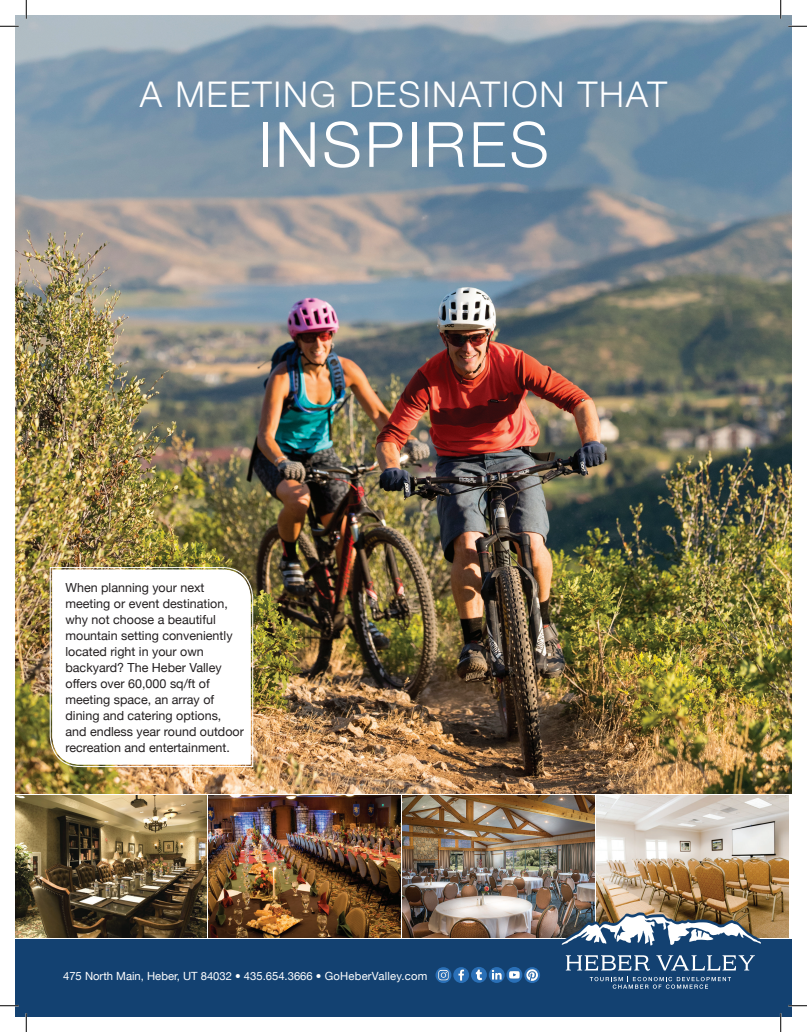
<style>
.page{position:relative;width:807px;height:1032px;background:#fff}
.page>*{position:absolute;margin:0;border:0;box-sizing:border-box;transform-origin:0 0}
.t1{font:300 62.5px "Helvetica Neue";letter-spacing:.05em;color:#fff}
.t2{font:300 35.38px "Helvetica Neue";letter-spacing:.05em;color:#fff}
.t3{font:12.5px/16px "Helvetica Neue";color:#231f20}
.t4{font:11.25px "Helvetica Neue";color:#fff}
</style>
<div class="page">
<img style="left:402px;top:795px;width:192px;height:141px">
<img style="left:596px;top:795px;width:191px;height:141px">
<img style="left:209px;top:795px;width:191px;height:141px">
<img style="left:15px;top:15px;width:776px;height:778px">
<div style="left:15px;top:939px;width:776px;height:77px;background:#134171"></div>
<img style="left:559px;top:912px;width:201px;height:33px">
<svg style="left:565px;top:955px;width:85px;height:15px"></svg>
<svg style="left:656px;top:955px;width:98px;height:15px"></svg>
<svg style="left:589px;top:976px;width:141px;height:12px"></svg>
<svg style="left:435px;top:967px;width:105px;height:15px"></svg>
<svg style="left:49px;top:566px;width:204px;height:201px"></svg>
<svg style="left:51px;top:568px;width:201px;height:197px"></svg>
<img style="left:15px;top:795px;width:192px;height:141px">
<svg style="left:0;top:25px;width:19px;height:2px"></svg>
<svg style="left:788px;top:25px;width:18px;height:2px"></svg>
<svg style="left:0;top:1004px;width:19px;height:2px"></svg>
<svg style="left:788px;top:1004px;width:18px;height:2px"></svg>
<svg style="left:25px;top:0;width:2px;height:19px"></svg>
<svg style="left:25px;top:1013px;width:2px;height:18px"></svg>
<svg style="left:779px;top:0;width:2px;height:19px"></svg>
<svg style="left:779px;top:1013px;width:2px;height:18px"></svg>
<h2 class="t2" style="left:140px;top:72px;width:529px">A MEETING DESINATION THAT</h2>
<h1 class="t1" style="left:258px;top:106px;width:292px">INSPIRES</h1>
<p class="t3" style="left:65px;top:579px;width:180px">When planning your next meeting or event destination, why not choose a beautiful mountain setting conveniently located right in your own backyard? The Heber Valley offers over 60,000 sq/ft of meeting space, an array of dining and catering options, and endless year round outdoor recreation and entertainment.</p>
<p class="t4" style="left:63px;top:969px;width:365px">475 North Main, Heber, UT 84032 • 435.654.3666 • GoHeberValley.com</p>
</div>
